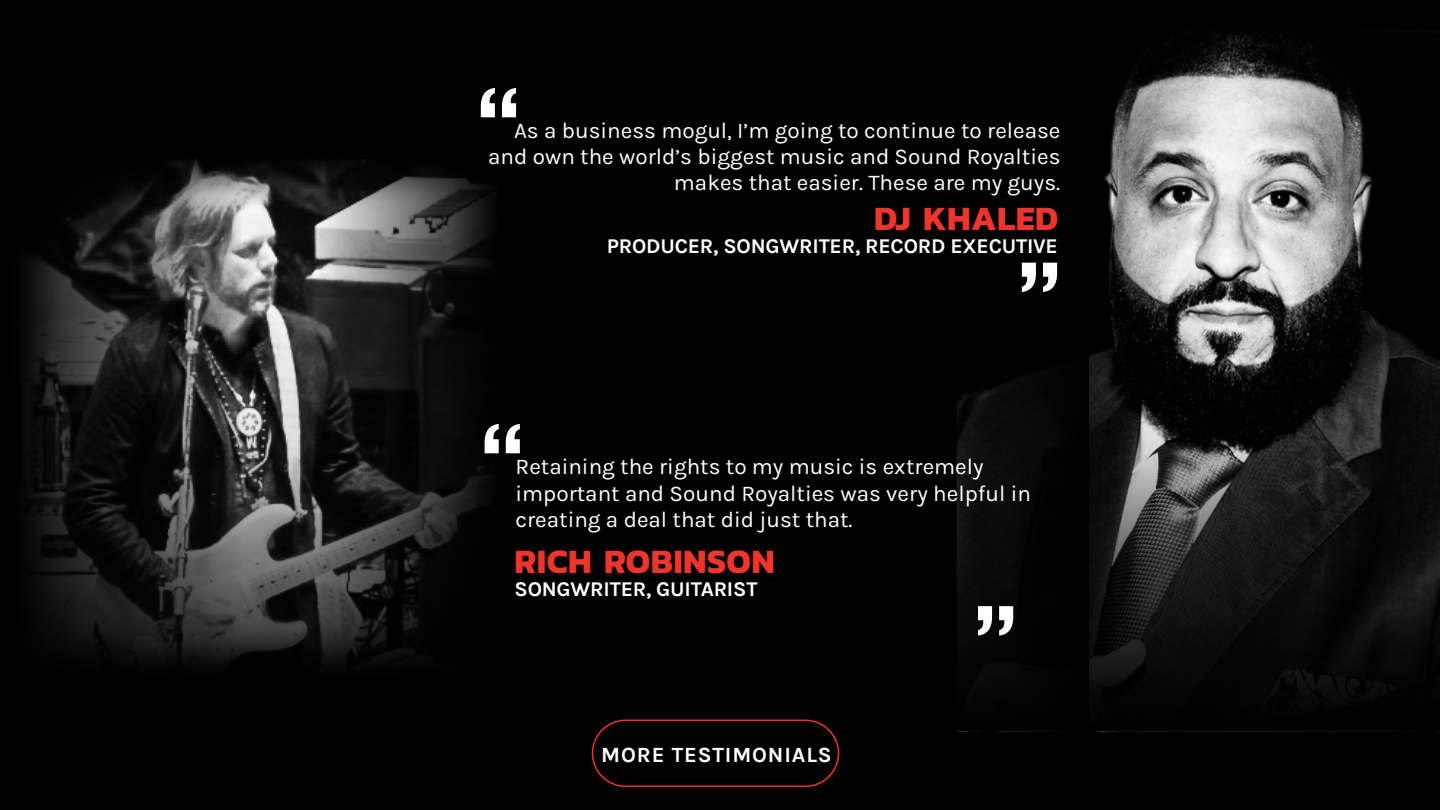
<style>
.page{position:relative;width:1440px;height:810px;background:#000}
.page>*{position:absolute;margin:0;border:0;box-sizing:border-box;transform-origin:0 0}
.t1{font:700 97.5px "Lucida Grande";color:#fff}
.t2{font:700 34.5px "Kanit";letter-spacing:.01em;color:#ee352b}
.t3{font:22.5px/26.2px "Karla";color:#fff;text-align:right}
.t4{font:700 21.75px "Karla";letter-spacing:.04em;color:#fff}
.t5{font:700 21px "Karla";letter-spacing:-.01em;color:#fff}
</style>
<div class="page">
<img style="left:1089px;top:33px;width:351px;height:421px">
<img style="left:241px;top:163px;width:79px;height:291px">
<svg style="left:24px;top:163px;width:217px;height:291px"></svg>
<svg style="left:320px;top:163px;width:172px;height:291px"></svg>
<svg style="left:28px;top:454px;width:1412px;height:277px"></svg>
<div style="left:909px;top:0;width:180px;height:810px;background:#000"></div>
<div style="left:592px;top:720px;width:247px;height:67px;border:2px solid #ee352b;border-radius:33px"></div>
<div style="left:487px;top:521px;width:317px;height:107px;background:#000"></div>
<h1 class="t1" style="left:476px;top:63px;width:46px">“</h1>
<p class="t3" style="left:488px;top:116px;width:574px">As a business mogul, I’m going to continue to release and own the world’s biggest music and Sound Royalties makes that easier. These are my guys.</p>
<h2 class="t2" style="left:874px;top:191px;width:186px">DJ KHALED</h2>
<p class="t5" style="left:607px;top:233px;width:453px">PRODUCER, SONGWRITER, RECORD EXECUTIVE</p>
<h1 class="t1" style="left:480px;top:399px;width:46px">“</h1>
<h1 class="t1" style="left:1062px;top:317px;width:46px;rotate:-180deg">“</h1>
<p class="t3" style="left:516px;top:453px;width:517px;text-align:left">Retaining the rights to my music is extremely important and Sound Royalties was very helpful in creating a deal that did just that.</p>
<h2 class="t2" style="left:515px;top:534px;width:262px">RICH ROBINSON</h2>
<p class="t5" style="left:515px;top:575px;width:244px">SONGWRITER, GUITARIST</p>
<p class="t4" style="left:601px;top:741px;width:232px">MORE TESTIMONIALS</p>
<h1 class="t1" style="left:1018px;top:661px;width:46px;rotate:-180deg">“</h1>
</div>
